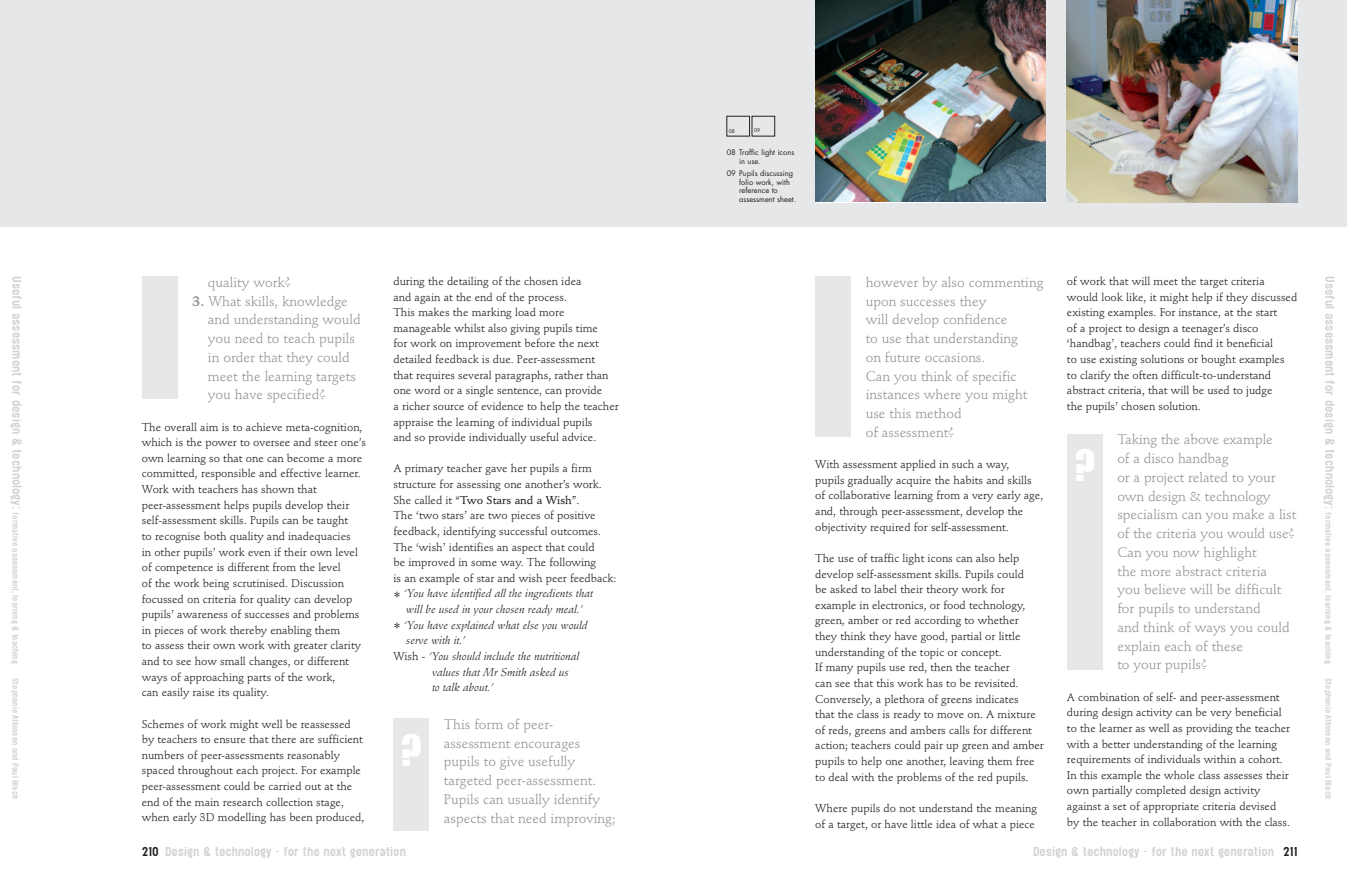
<style>
.page{position:relative;width:1347px;height:886px;background:#fff}
.page>*{position:absolute;margin:0;border:0;box-sizing:border-box;transform-origin:0 0}
.t1{font:40px "Impact";color:#fff}
.t2{font:13.75px/18.8px "Stempel Schneidler";color:#939598}
.t3{font:11.25px/15.6px "Stempel Schneidler";color:#231f20}
.t4{font:500 11.25px "Elephant";color:#d1d2d4}
.t5{font:italic 11.25px "Stempel Schneidler";color:#231f20}
.t6{font:500 11.25px "Stempel Schneidler";color:#231f20}
.t7{font:7.5px/8.8px "Futura";color:#231f20}
.t8{font:500 7.5px "Elephant";color:#d1d2d4}
.t9{font:5px "Futura";color:#231f20}
.s1{font-size:7.5px}
.s2{font-weight:700}
.s3{font-weight:400}
.s4{font-style:normal;font-size:18.75px}
.s5{font-style:normal}
.s6{color:#231f20}
</style>
<div class="page">
<div style="left:673px;top:0;width:673px;height:227px;background:#e6e7e9"></div>
<img style="left:815px;top:0;width:230px;height:202px">
<div style="left:0;top:0;width:673px;height:227px;background:#e6e7e9"></div>
<div style="left:393px;top:718px;width:36px;height:113px;background:#e6e7e9"></div>
<div style="left:142px;top:276px;width:35px;height:123px;background:#e6e7e9"></div>
<div style="left:1067px;top:434px;width:35px;height:235px;background:#e6e7e9"></div>
<div style="left:815px;top:276px;width:35px;height:161px;background:#e6e7e9"></div>
<img style="left:1067px;top:0;width:230px;height:202px">
<div style="left:752px;top:116px;width:23px;height:20px;border:1px solid #231f20"></div>
<p class="t4" style="left:22px;top:276px;width:389px;rotate:90deg">Useful assessment for design &amp; technology: <span class="s1">formative assessment, learning &amp; teaching</span></p>
<p class="t8" style="left:19px;top:678px;width:122px;rotate:90deg">Stephanie Atkinson and Paul Black</p>
<p class="t2" style="left:208px;top:274px;width:85px">quality work?</p>
<p class="t2" style="left:208px;top:293px;width:154px;text-indent:-16px"><span class="s2">3.</span> What skills, knowledge and understanding would you need to teach pupils in order that they could meet the learning targets you have specified?</p>
<p class="t3" style="left:142px;top:420px;width:226px">The overall aim is to achieve meta-cognition, which is the power to oversee and steer one’s own learning so that one can become a more committed, responsible and effective learner.<br>Work with teachers has shown that peer-assessment helps pupils develop their self-assessment skills. Pupils can be taught<br>to recognise both quality and inadequacies<br>in other pupils’ work even if their own level of competence is different from the level<br>of the work being scrutinised. Discussion focussed on criteria for quality can develop pupils’ awareness of successes and problems in pieces of work thereby enabling them<br>to assess their own work with greater clarity and to see how small changes, or different ways of approaching parts of the work,<br>can easily raise its quality.</p>
<p class="t3" style="left:142px;top:717px;width:224px">Schemes of work might well be reassessed by teachers to ensure that there are sufficient numbers of peer-assessments reasonably spaced throughout each project. For example peer-assessment could be carried out at the end of the main research collection stage, when early 3D modelling has been produced,</p>
<p class="t3" style="left:393px;top:274px;width:227px">during the detailing of the chosen idea<br>and again at the end of the process.<br>This makes the marking load more manageable whilst also giving pupils time<br>for work on improvement before the next detailed feedback is due. Peer-assessment<br>that requires several paragraphs, rather than one word or a single sentence, can provide<br>a richer source of evidence to help the teacher appraise the learning of individual pupils<br>and so provide individually useful advice.</p>
<p class="t3" style="left:393px;top:462px;width:200px">A primary teacher gave her pupils a firm</p>
<p class="t3" style="left:393px;top:477px;width:210px">structure for assessing one another’s work.</p>
<p class="t6" style="left:393px;top:495px;width:187px"><span class="s3">She called it “</span>Two Stars and a Wish<span class="s3">”.</span></p>
<p class="t3" style="left:393px;top:509px;width:204px">The ‘two stars’ are two pieces of positive</p>
<p class="t3" style="left:393px;top:524px;width:209px">feedback, identifying successful outcomes.</p>
<p class="t3" style="left:393px;top:540px;width:203px">The ‘wish’ identifies an aspect that could</p>
<p class="t3" style="left:393px;top:556px;width:204px">be improved in some way. The following</p>
<p class="t3" style="left:393px;top:571px;width:224px">is an example of star and wish peer feedback:</p>
<p class="t5" style="left:393px;top:589px;width:201px"><span class="s4">*</span> ‘You have identified all the ingredients that</p>
<p class="t5" style="left:406px;top:605px;width:178px">will be used in your chosen ready meal.’</p>
<p class="t5" style="left:393px;top:620px;width:195px"><span class="s4">*</span> ‘You have explained what else you would</p>
<p class="t5" style="left:406px;top:636px;width:60px">serve with it.’</p>
<p class="t5" style="left:393px;top:651px;width:187px"><span class="s5">Wish -</span> ‘You should include the nutritional</p>
<p class="t5" style="left:432px;top:667px;width:138px">values that Mr Smith asked us</p>
<p class="t5" style="left:432px;top:683px;width:63px">to talk about.’</p>
<p class="t2" style="left:444px;top:716px;width:173px">This form of peer&shy;assessment encourages pupils to give usefully targeted peer-assessment.<br>Pupils can usually identify aspects that need improving;</p>
<h1 class="t1" style="left:400px;top:728px;width:22px">?</h1>
<p class="t4" style="left:142px;top:847px;width:266px"><span class="s6">210</span> Design &amp; technology - for the next generation</p>
<p class="t9" style="left:729px;top:128px;width:8px">08</p>
<p class="t9" style="left:754px;top:128px;width:8px">09</p>
<p class="t7" style="left:726px;top:148px;width:69px">08 Traffic light icons</p>
<p class="t7" style="left:726px;top:169px;width:68px">09 Pupils discussing</p>
<p class="t7" style="left:739px;top:157px;width:23px">in use.</p>
<p class="t7" style="left:739px;top:178px;width:58px">folio work, with reference to assessment sheet.</p>
<p class="t2" style="left:865px;top:274px;width:179px">however by also commenting upon successes they<br>will develop confidence<br>to use that understanding<br>on future occasions.<br>Can you think of specific instances where you might use this method<br>of assessment?</p>
<p class="t3" style="left:815px;top:457px;width:229px">With assessment applied in such a way,<br>pupils gradually acquire the habits and skills of collaborative learning from a very early age, and, through peer-assessment, develop the objectivity required for self-assessment.</p>
<p class="t3" style="left:815px;top:551px;width:230px">The use of traffic light icons can also help develop self-assessment skills. Pupils could<br>be asked to label their theory work for example in electronics, or food technology, green, amber or red according to whether<br>they think they have good, partial or little understanding of the topic or concept.<br>If many pupils use red, then the teacher<br>can see that this work has to be revisited.<br>Conversely, a plethora of greens indicates<br>that the class is ready to move on. A mixture of reds, greens and ambers calls for different action; teachers could pair up green and amber pupils to help one another, leaving them free to deal with the problems of the red pupils.</p>
<p class="t3" style="left:815px;top:801px;width:223px">Where pupils do not understand the meaning of a target, or have little idea of what a piece</p>
<p class="t3" style="left:1067px;top:274px;width:232px">of work that will meet the target criteria would look like, it might help if they discussed existing examples. For instance, at the start<br>of a project to design a teenager’s disco ‘handbag’, teachers could find it beneficial<br>to use existing solutions or bought examples to clarify the often difficult-to-understand abstract criteria, that will be used to judge<br>the pupils’ chosen solution.</p>
<p class="t2" style="left:1117px;top:432px;width:180px">Taking the above example<br>of a disco handbag<br>or a project related to your own design &amp; technology specialism can you make a list of the criteria you would use?<br>Can you now highlight<br>the more abstract criteria<br>you believe will be difficult for pupils to understand<br>and think of ways you could explain each of these<br>to your pupils?</p>
<p class="t3" style="left:1067px;top:690px;width:225px">A combination of self- and peer-assessment during design activity can be very beneficial to the learner as well as providing the teacher with a better understanding of the learning requirements of individuals within a cohort.<br>In this example the whole class assesses their own partially completed design activity against a set of appropriate criteria devised by the teacher in collaboration with the class.</p>
<h1 class="t1" style="left:1074px;top:444px;width:22px">?</h1>
<p class="t4" style="left:1033px;top:847px;width:266px">Design &amp; technology - for the next generation <span class="s6">211</span></p>
<p class="t4" style="left:1334px;top:276px;width:389px;rotate:90deg">Useful assessment for design &amp; technology: <span class="s1">formative assessment, learning &amp; teaching</span></p>
<p class="t8" style="left:1331px;top:678px;width:122px;rotate:90deg">Stephanie Atkinson and Paul Black</p>
</div>
